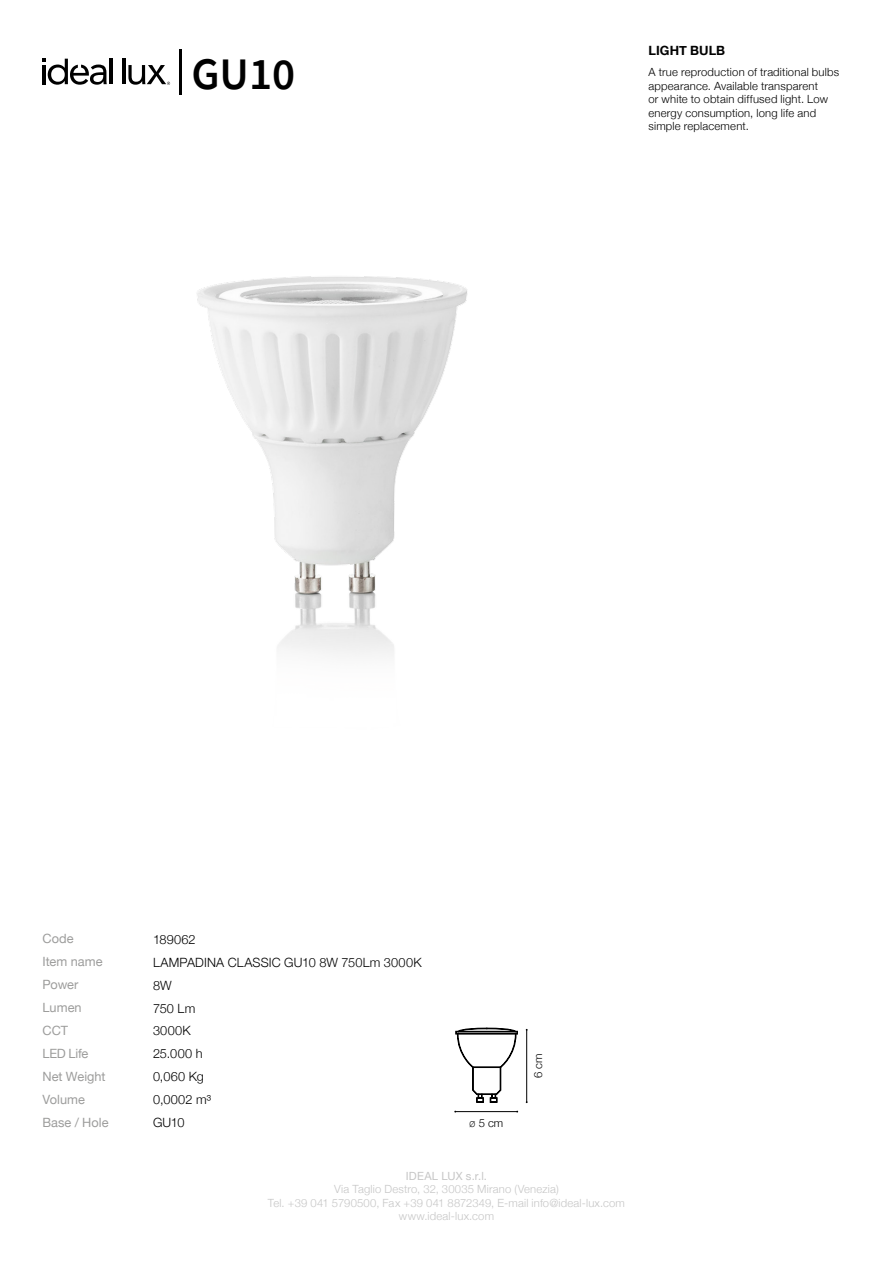
<style>
.page{position:relative;width:893px;height:1263px;background:#fff}
.page>*{position:absolute;margin:0;border:0;box-sizing:border-box;transform-origin:0 0}
.t1{font:600 45px "Source Sans Pro";color:#000}
.t2{font:300 12.75px/22.8px "Helvetica Neue";letter-spacing:.01em;color:#000}
.t3{font:12.75px/23px "Helvetica Neue";color:#9d9d9c}
.t4{font:12.75px/22.8px "Helvetica Neue";letter-spacing:-.02em;color:#9d9d9c}
.t5{font:700 12.75px "Helvetica Neue";color:#000}
.t6{font:300 11.25px/13.5px "Helvetica Neue";letter-spacing:.015em;color:#000}
.t7{font:300 11.25px/13.5px "Helvetica Neue";letter-spacing:.015em;color:#c6c6c6;text-align:center}
.t8{font:11.25px "Helvetica Neue";letter-spacing:.015em;color:#c6c6c6}
.s1{font-family:"Source Sans Pro"}
</style>
<div class="page">
<hr style="left:179px;top:49px;width:3px;height:45px;background:#000">
<hr style="left:110px;top:59px;width:3px;height:25px;background:#000">
<hr style="left:122px;top:59px;width:3px;height:25px;background:#000">
<svg style="left:43px;top:59px;width:64px;height:26px"></svg>
<svg style="left:128px;top:65px;width:42px;height:20px"></svg>
<img style="left:197px;top:276px;width:270px;height:380px">
<hr style="left:455px;top:1111px;width:62px;height:1px;background:#000">
<hr style="left:526px;top:1030px;width:1px;height:72px;background:#000">
<div style="left:456px;top:1031px;width:62px;height:3px;border:1px solid #000"></div>
<svg style="left:457px;top:1028px;width:59px;height:74px"></svg>
<p class="t5" style="left:648px;top:39px;width:78px">LIGHT BULB</p>
<h1 class="t1" style="left:191px;top:44px;width:105px">GU10</h1>
<p class="t6" style="left:648px;top:65px;width:192px">A true reproduction of traditional bulbs appearance. Available transparent<br>or white to obtain diffused light. Low energy consumption, long life and simple replacement.</p>
<p class="t3" style="left:43px;top:926px;width:62px">Code<br>Item name<br>Power</p>
<p class="t2" style="left:153px;top:927px;width:44px">189062</p>
<p class="t2" style="left:153px;top:950px;width:270px">LAMPADINA CLASSIC GU10 8W 750Lm 3000K<br>8W</p>
<p class="t3" style="left:43px;top:995px;width:41px">Lumen</p>
<p class="t2" style="left:153px;top:996px;width:44px">750 Lm</p>
<p class="t4" style="left:42px;top:1018px;width:47px">CCT<br>LED Life</p>
<p class="t3" style="left:42px;top:1064px;width:65px">Net Weight</p>
<p class="t2" style="left:153px;top:1018px;width:51px">3000K<br>25.000 h</p>
<p class="t2" style="left:153px;top:1064px;width:52px">0,060 Kg</p>
<p class="t6" style="left:531px;top:1078px;width:26px;rotate:-90deg">6 cm</p>
<p class="t3" style="left:42px;top:1087px;width:68px">Volume<br>Base / Hole</p>
<p class="t2" style="left:153px;top:1087px;width:60px">0,0002 m³<br>GU10</p>
<p class="t6" style="left:469px;top:1115px;width:36px"><span class="s1">Ø</span> 5 cm</p>
<p class="t8" style="left:406px;top:1166px;width:83px">IDEAL LUX s.r.l.</p>
<p class="t7" style="left:268px;top:1182px;width:359px">Via Taglio Destro, 32, 30035 Mirano (Venezia)<br>Tel. +39 041 5790500, Fax +39 041 8872349, E-mail info@ideal-lux.com www.ideal-lux.com</p>
</div>
